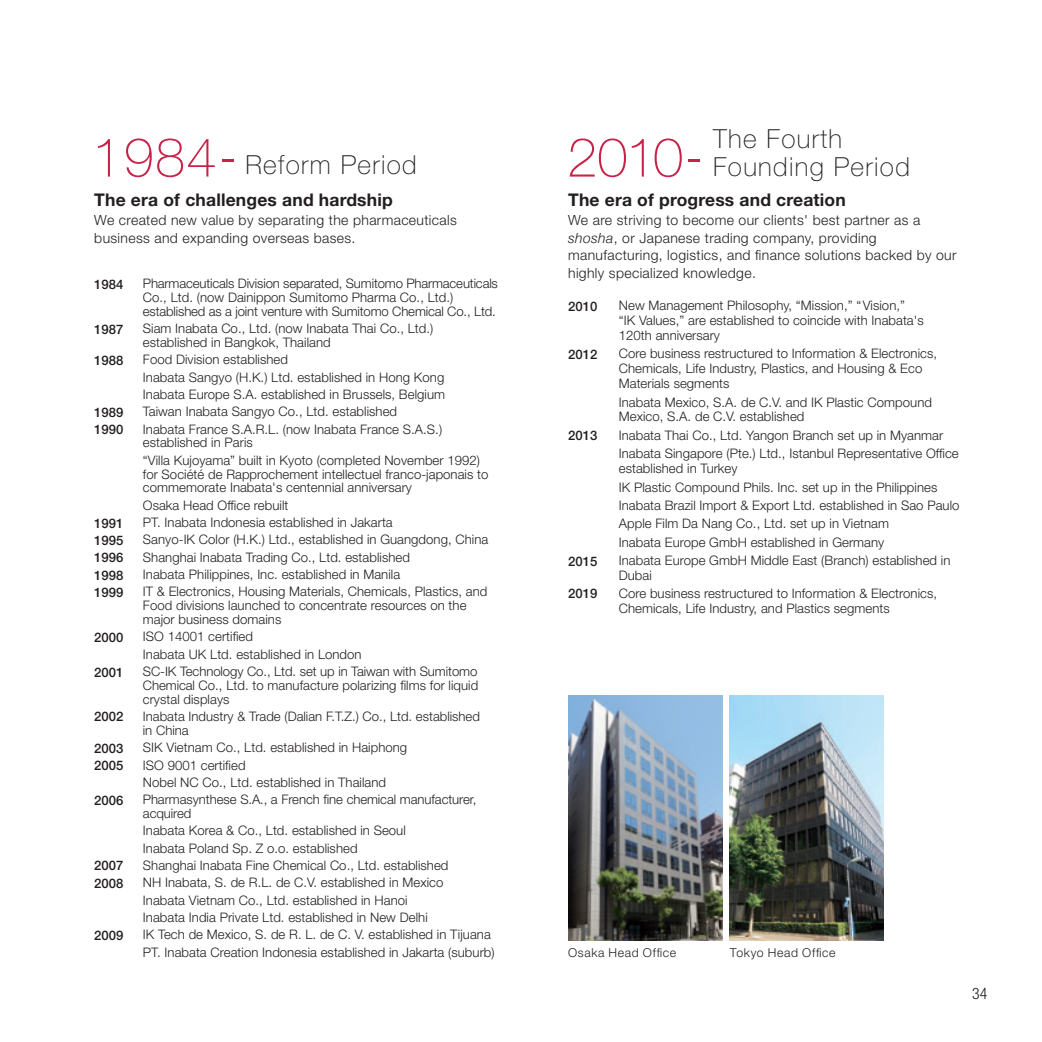
<style>
.page{position:relative;width:1042px;height:1042px;background:#fff}
.page>*{position:absolute;margin:0;border:0;box-sizing:border-box;transform-origin:0 0}
.t1{font:100 54.25px "Helvetica Neue LT Std";letter-spacing:.01em;color:#c82249}
.t2{font:100 26.25px/28px "Helvetica Neue LT Std";letter-spacing:.05em;color:#231f20}
.t3{font:700 17.5px "Helvetica Neue LT Std";letter-spacing:.01em;color:#231f20}
.t4{font:300 condensed 15.75px "Helvetica Neue LT Std";color:#231f20}
.t5{font:300 14px/17.5px "Helvetica Neue LT Std";letter-spacing:.025em;color:#231f20}
.t6{font:300 13.12px/17.3px "Helvetica Neue LT Std";letter-spacing:.005em;color:#231f20}
.t7{font:500 13.12px/17.3px "Helvetica Neue LT Std";color:#231f20}
.t8{font:300 12.25px "Helvetica Neue LT Std";letter-spacing:.05em;color:#231f20}
.s1{font-family:"Helvetica Neue";font-style:italic}
</style>
<div class="page">
<img style="left:568px;top:695px;width:154px;height:246px">
<img style="left:730px;top:695px;width:154px;height:246px">
<h1 class="t1" style="left:92px;top:126px;width:147px">1984-</h1>
<h2 class="t2" style="left:245px;top:151px;width:173px">Reform Period</h2>
<h3 class="t3" style="left:94px;top:189px;width:300px">The era of challenges and hardship</h3>
<p class="t5" style="left:94px;top:211px;width:364px">We created new value by separating the pharmaceuticals business and expanding overseas bases.</p>
<p class="t7" style="left:94px;top:275px;width:31px">1984</p>
<p class="t7" style="left:94px;top:320px;width:31px">1987</p>
<p class="t7" style="left:94px;top:351px;width:31px">1988</p>
<p class="t6" style="left:143px;top:276px;width:356px;line-height:13.8px">Pharmaceuticals Division separated, Sumitomo Pharmaceuticals<br>Co., Ltd (. now Dainippon Sumitomo Pharma Co., Ltd (. established as a joint venture with Sumitomo Chemical Co., Ltd.</p>
<p class="t6" style="left:143px;top:321px;width:292px;line-height:13.8px">Siam Inabata Co., Ltd (. now Inabata Thai Co., Ltd (. established in Bangkok, Thailand</p>
<p class="t6" style="left:143px;top:351px;width:304px">Food Division established<br>Inabata Sangyo H( K. ) . Ltd. established in Hong Kong Inabata Europe S A. . established in Brussels, Belgium Taiwan Inabata Sangyo Co., Ltd. established<br>Inabata France S A. R. (.L. now Inabata France S A. S. ( .</p>
<p class="t6" style="left:143px;top:434px;width:339px">established in Paris<br>“Villa Kujoyama” built in Kyoto (completed November 1992(</p>
<p class="t6" style="left:143px;top:467px;width:347px;line-height:13.8px">for Société de Rapprochement intellectuel franco-japonais to commemorate Inabata s' centennial anniversary</p>
<p class="t6" style="left:143px;top:496px;width:347px">Osaka Head Office rebuilt<br>PT. Inabata Indonesia established in Jakarta<br>Sanyo-IK Color H( K. ) . Ltd., established in Guangdong, China Shanghai Inabata Trading Co., Ltd. established<br>Inabata Philippines, Inc. established in Manila<br>IT &amp; Electronics, Housing Materials, Chemicals, Plastics, and</p>
<p class="t6" style="left:143px;top:598px;width:325px;line-height:13.8px">Food divisions launched to concentrate resources on the major business domains</p>
<p class="t6" style="left:143px;top:628px;width:336px">ISO 14001 certified<br>Inabata UK Ltd. established in London<br>SC I K- Technology Co., Ltd. set up in Taiwan with Sumitomo</p>
<p class="t6" style="left:143px;top:678px;width:337px;line-height:13.8px">Chemical Co., Ltd to. manufacture polarizing films for liquid crystal displays</p>
<p class="t6" style="left:143px;top:709px;width:339px;line-height:13.8px">Inabata Industry &amp; Trade (Dalian ) .Z.T.F Co., Ltd. established in China</p>
<p class="t6" style="left:143px;top:738px;width:335px">SIK Vietnam Co., Ltd. established in Haiphong<br>ISO 9001 certified<br>Nobel NC Co., Ltd. established in Thailand Pharmasynthese S A. a., French fine chemical manufacturer,</p>
<p class="t6" style="left:143px;top:804px;width:353px">acquired<br>Inabata Korea &amp; Co., Ltd. established in Seoul<br>Inabata Poland Sp .o.oZ. established<br>Shanghai Inabata Fine Chemical Co., Ltd. established<br>NH Inabata S, . de R .L. de C .V. established in Mexico<br>Inabata Vietnam Co., Ltd. established in Hanoi<br>Inabata India Private Ltd. established in New Delhi<br>IK Tech de Mexico S, . de R .L. de C .V. established in Tijuana PT. Inabata Creation Indonesia established in Jakarta (suburb(</p>
<p class="t7" style="left:94px;top:403px;width:31px">1989<br>1990</p>
<p class="t7" style="left:94px;top:514px;width:31px;text-align:justify">1991<br>1995<br>1996<br>1998<br>1999</p>
<p class="t7" style="left:94px;top:628px;width:31px">2000</p>
<p class="t7" style="left:94px;top:663px;width:31px">2001</p>
<p class="t7" style="left:94px;top:708px;width:31px">2002</p>
<p class="t7" style="left:94px;top:739px;width:31px">2003<br>2005</p>
<p class="t7" style="left:94px;top:791px;width:31px">2006</p>
<p class="t7" style="left:94px;top:857px;width:31px">2007<br>2008</p>
<p class="t7" style="left:94px;top:926px;width:31px">2009</p>
<h1 class="t1" style="left:567px;top:126px;width:138px">2010-</h1>
<h2 class="t2" style="left:713px;top:125px;width:198px">The Fourth<br>Founding Period</h2>
<h3 class="t3" style="left:568px;top:189px;width:279px">The era of progress and creation</h3>
<p class="t5" style="left:568px;top:211px;width:390px">We are striving to become our clients' best partner as a <span class="s1">shosha</span>, or Japanese trading company, providing manufacturing, logistics, and finance solutions backed by our highly specialized knowledge.</p>
<p class="t7" style="left:568px;top:297px;width:31px">2010</p>
<p class="t7" style="left:568px;top:345px;width:31px">2012</p>
<p class="t6" style="left:619px;top:298px;width:306px;line-height:14.9px">New Management Philosophy “, Mission,” “Vision “, “IK Values,” are established to coincide with Inabata s'<br>120th anniversary</p>
<p class="t6" style="left:619px;top:346px;width:320px;line-height:14.9px">Core business restructured to Information &amp; Electronics,<br>Chemicals, Life Industry, Plastics, and Housing &amp; Eco<br>Materials segments</p>
<p class="t6" style="left:619px;top:394px;width:315px;line-height:14.9px">Inabata Mexico S, A. . de C .V. and IK Plastic Compound<br>Mexico S, A. . de C .V. established</p>
<p class="t6" style="left:619px;top:426px;width:341px;line-height:18.4px">Inabata Thai Co., Ltd. Yangon Branch set up in Myanmar<br>Inabata Singapore (Pte ) . Ltd., Istanbul Representative Office</p>
<p class="t6" style="left:619px;top:459px;width:342px;line-height:18.4px">established in Turkey<br>IK Plastic Compound Phils. Inc. set up in the Philippines Inabata Brazil Import &amp; Export Ltd. established in Sao Paulo Apple Film Da Nang Co., Ltd. set up in Vietnam<br>Inabata Europe GmbH established in Germany<br>Inabata Europe GmbH Middle East (Branch) established in</p>
<p class="t6" style="left:619px;top:566px;width:320px;line-height:18.4px">Dubai<br>Core business restructured to Information &amp; Electronics,</p>
<p class="t6" style="left:619px;top:599px;width:272px">Chemicals, Life Industry, and Plastics segments</p>
<p class="t7" style="left:568px;top:427px;width:31px">2013</p>
<p class="t7" style="left:568px;top:552px;width:31px">2015</p>
<p class="t7" style="left:568px;top:584px;width:31px">2019</p>
<p class="t8" style="left:568px;top:945px;width:110px">Osaka Head Office</p>
<p class="t8" style="left:730px;top:945px;width:107px">Tokyo Head Office</p>
<p class="t4" style="left:972px;top:984px;width:17px">34</p>
</div>
